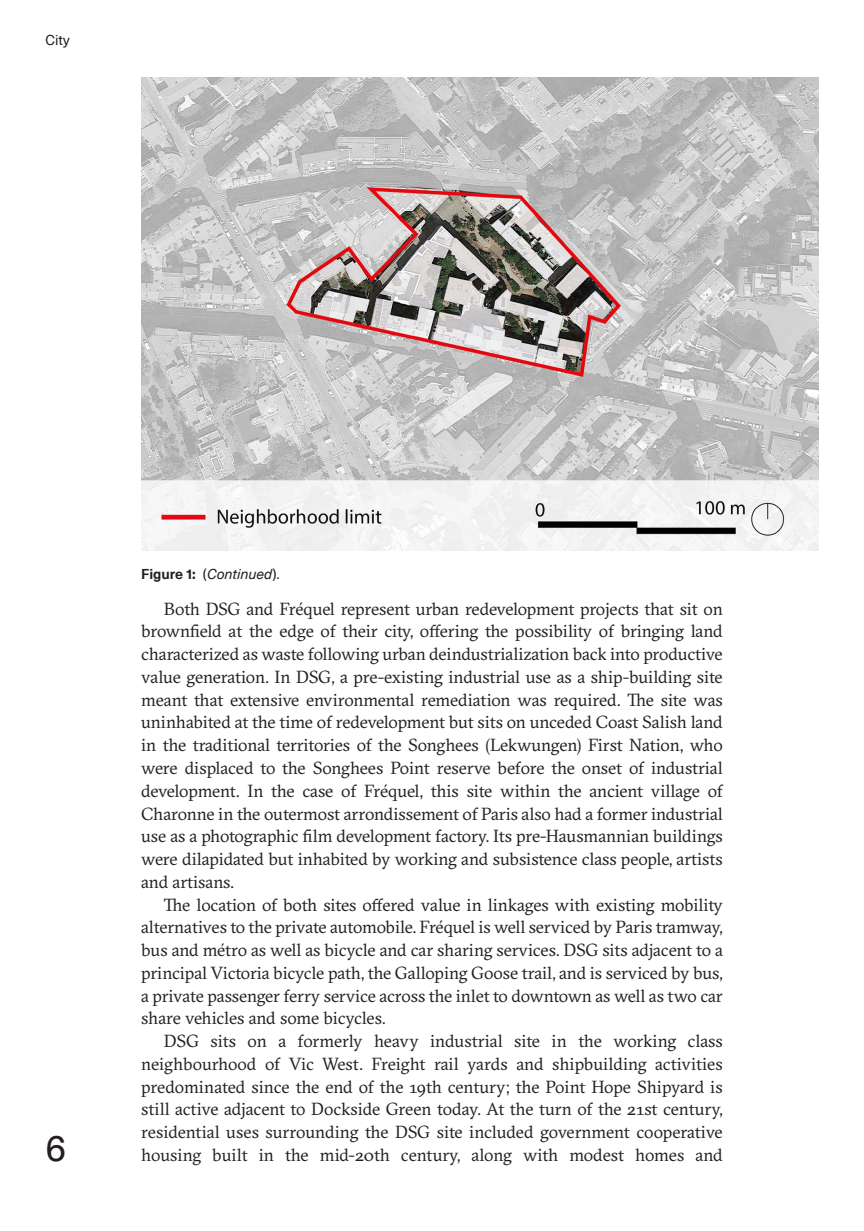
<style>
.page{position:relative;width:864px;height:1231px;background:#fff}
.page>*{position:absolute;margin:0;border:0;box-sizing:border-box;transform-origin:0 0}
.t1{font:36.75px "Neue Haas Unica Pro";color:#231f20}
.t2{font:17.5px/22.8px "GT Sectra";letter-spacing:-.005em;color:#231f20;text-align:justify}
.t3{font:italic 14px "Neue Haas Unica Pro";color:#231f20}
.t4{font:14px "Neue Haas Unica Pro";color:#231f20}
.s1{color:#fff}
.s2{font-weight:700;font-style:normal}
.s3{font-style:normal}
</style>
<div class="page">
<img style="left:141px;top:77px;width:676px;height:473px">
<p class="t4" style="left:46px;top:32px;width:60px">City <span class="s1">XX–X</span></p>
<h1 class="t1" style="left:46px;top:1125px;width:22px">6</h1>
<p class="t3" style="left:141px;top:565px;width:140px"><span class="s2">Figure 1:</span> <span class="s3">(</span>Continued<span class="s3">).</span></p>
<p class="t2" style="left:141px;top:597px;width:583px;text-indent:23px">Both DSG and Fréquel represent urban redevelopment projects that sit on brownfield at the edge of their city, offering the possibility of bringing land characterized as waste following urban deindustrialization back into productive value generation. In DSG, a pre-existing industrial use as a ship-building site meant that extensive environmental remediation was required. The site was uninhabited at the time of redevelopment but sits on unceded Coast Salish land in the traditional territories of the Songhees (Lekwungen) First Nation, who were displaced to the Songhees Point reserve before the onset of industrial development. In the case of Fréquel, this site within the ancient village of Charonne in the outermost arrondissement of Paris also had a former industrial use as a photographic film development factory. Its pre-Hausmannian buildings were dilapidated but inhabited by working and subsistence class people, artists and artisans.</p>
<p class="t2" style="left:141px;top:893px;width:583px;text-indent:23px">The location of both sites offered value in linkages with existing mobility alternatives to the private automobile. Fréquel is well serviced by Paris tramway, bus and métro as well as bicycle and car sharing services. DSG sits adjacent to a principal Victoria bicycle path, the Galloping Goose trail, and is serviced by bus, a private passenger ferry service across the inlet to downtown as well as two car share vehicles and some bicycles.</p>
<p class="t2" style="left:141px;top:1029px;width:583px;text-indent:23px">DSG sits on a formerly heavy industrial site in the working class neighbourhood of Vic West. Freight rail yards and shipbuilding activities predominated since the end of the 19th century; the Point Hope Shipyard is still active adjacent to Dockside Green today. At the turn of the 21st century, residential uses surrounding the DSG site included government cooperative housing built in the mid-20th century, along with modest homes and</p>
</div>
